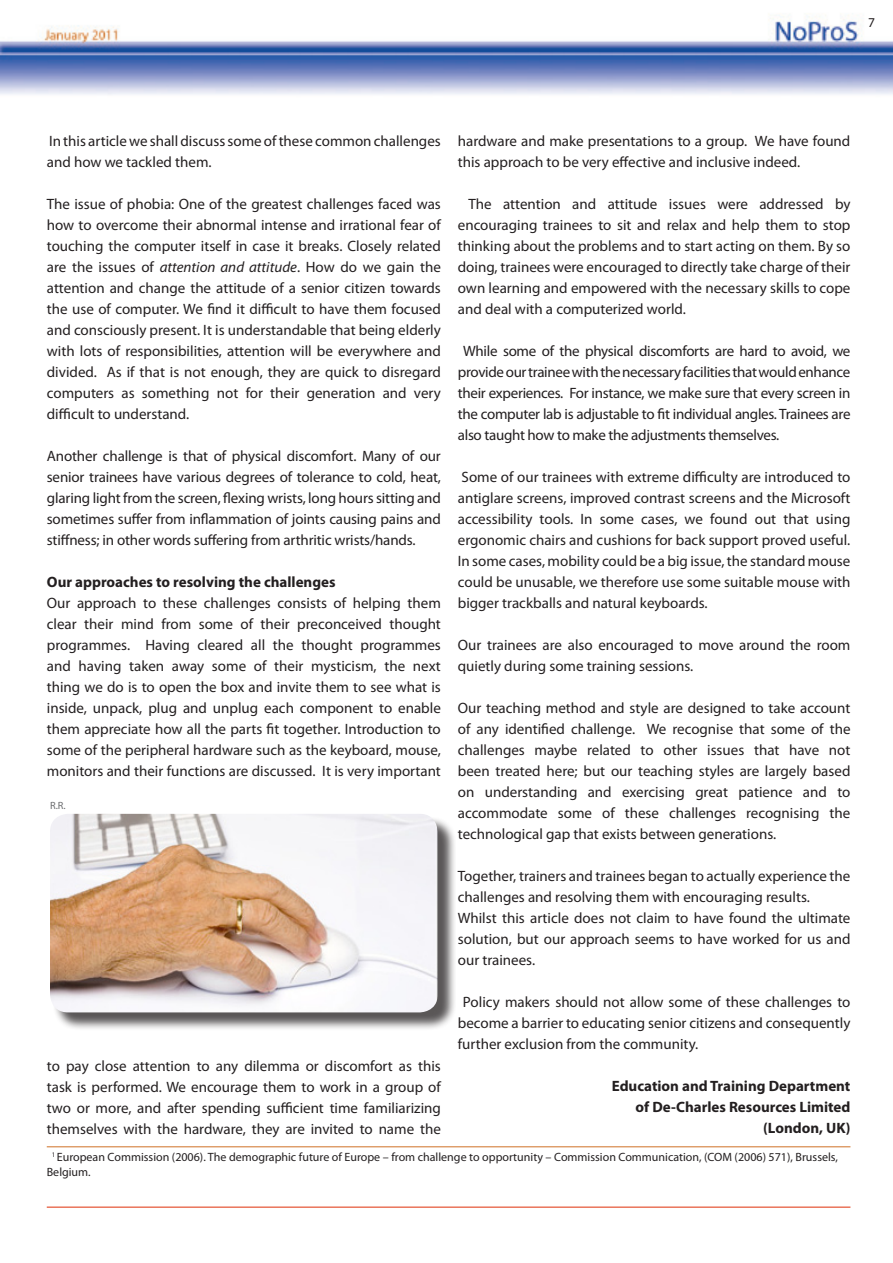
<style>
.page{position:relative;width:893px;height:1263px;background:#fff}
.page>*{position:absolute;margin:0;border:0;box-sizing:border-box;transform-origin:0 0}
.t1{font:15px/21px "Myriad Pro";color:#231f20;text-align:justify}
.t2{font:700 15px "Myriad Pro";color:#231f20}
.t3{font:13.5px "Myriad Pro";color:#231f20}
.t4{font:12px/15px "Myriad Pro";color:#231f20}
.t5{font:10.5px "Myriad Pro";color:#6c6d70}
.s1{font-style:italic}
</style>
<div class="page">
<img style="left:0;top:15px;width:893px;height:80px">
<hr style="left:47px;top:1206px;width:803px;height:2px;background:#e34624">
<div style="left:52px;top:816px;width:404px;height:215px;background:#231f20;opacity:.75"></div>
<img style="left:50px;top:814px;width:388px;height:198px">
<hr style="left:47px;top:1146px;width:803px;height:1px;background:#cf7227">
<p class="t3" style="left:868px;top:14px;width:8px">7</p>
<p class="t1" style="left:458px;top:130px;width:394px">hardware and make presentations to a group. We have found this approach to be very effective and inclusive indeed.</p>
<p class="t1" style="left:458px;top:193px;width:394px;text-indent:11px">The attention and attitude issues were addressed by encouraging trainees to sit and relax and help them to stop thinking about the problems and to start acting on them. By so doing, trainees were encouraged to directly take charge of their own learning and empowered with the necessary skills to cope and deal with a computerized world.</p>
<p class="t1" style="left:458px;top:340px;width:394px;text-indent:5px">While some of the physical discomforts are hard to avoid, we provide our trainee with the necessary facilities that would enhance their experiences. For instance, we make sure that every screen in the computer lab is adjustable to fit individual angles. Trainees are also taught how to make the adjustments themselves.</p>
<p class="t1" style="left:458px;top:466px;width:394px">Some of our trainees with extreme difficulty are introduced to antiglare screens, improved contrast screens and the Microsoft accessibility tools. In some cases, we found out that using ergonomic chairs and cushions for back support proved useful.<br>In some cases, mobility could be a big issue, the standard mouse could be unusable, we therefore use some suitable mouse with bigger trackballs and natural keyboards.</p>
<p class="t1" style="left:458px;top:634px;width:394px">Our trainees are also encouraged to move around the room quietly during some training sessions.</p>
<p class="t1" style="left:458px;top:697px;width:394px">Our teaching method and style are designed to take account of any identified challenge. We recognise that some of the challenges maybe related to other issues that have not been treated here; but our teaching styles are largely based on understanding and exercising great patience and to accommodate some of these challenges recognising the technological gap that exists between generations.</p>
<p class="t1" style="left:458px;top:865px;width:394px">Together, trainers and trainees began to actually experience the challenges and resolving them with encouraging results.</p>
<p class="t1" style="left:458px;top:907px;width:394px">Whilst this article does not claim to have found the ultimate solution, but our approach seems to have worked for us and our trainees.</p>
<p class="t1" style="left:458px;top:991px;width:394px;text-indent:5px">Policy makers should not allow some of these challenges to become a barrier to educating senior citizens and consequently further exclusion from the community.</p>
<p class="t2" style="left:612px;top:1076px;width:240px">Education and Training Department</p>
<p class="t2" style="left:636px;top:1097px;width:216px">of De-Charles Resources Limited</p>
<p class="t2" style="left:763px;top:1118px;width:89px">(London, UK)</p>
<p class="t1" style="left:47px;top:131px;width:395px">In this article we shall discuss some of these common challenges and how we tackled them.</p>
<p class="t1" style="left:47px;top:194px;width:396px">The issue of phobia: One of the greatest challenges faced was how to overcome their abnormal intense and irrational fear of touching the computer itself in case it breaks. Closely related are the issues of <span class="s1">attention and attitude</span>. How do we gain the attention and change the attitude of a senior citizen towards the use of computer. We find it difficult to have them focused and consciously present. It is understandable that being elderly with lots of responsibilities, attention will be everywhere and divided. As if that is not enough, they are quick to disregard computers as something not for their generation and very difficult to understand.</p>
<p class="t1" style="left:47px;top:446px;width:396px">Another challenge is that of physical discomfort. Many of our senior trainees have various degrees of tolerance to cold, heat, glaring light from the screen, flexing wrists, long hours sitting and sometimes suffer from inflammation of joints causing pains and stiffness; in other words suffering from arthritic wrists/hands.</p>
<p class="t2" style="left:47px;top:573px;width:290px">Our approaches to resolving the challenges</p>
<p class="t1" style="left:47px;top:593px;width:396px">Our approach to these challenges consists of helping them clear their mind from some of their preconceived thought programmes. Having cleared all the thought programmes and having taken away some of their mysticism, the next thing we do is to open the box and invite them to see what is inside, unpack, plug and unplug each component to enable them appreciate how all the parts fit together. Introduction to some of the peripheral hardware such as the keyboard, mouse, monitors and their functions are discussed. It is very important</p>
<p class="t5" style="left:50px;top:799px;width:17px">R.R.</p>
<p class="t1" style="left:47px;top:1055px;width:396px">to pay close attention to any dilemma or discomfort as this task is performed. We encourage them to work in a group of two or more, and after spending sufficient time familiarizing themselves with the hardware, they are invited to name the</p>
<p class="t4" style="left:47px;top:1149px;width:793px;text-indent:5px"><sup>1</sup> European Commission (2006). The demographic future of Europe – from challenge to opportunity – Commission Communication, (COM (2006) 571), Brussels,<br>Belgium.</p>
</div>
